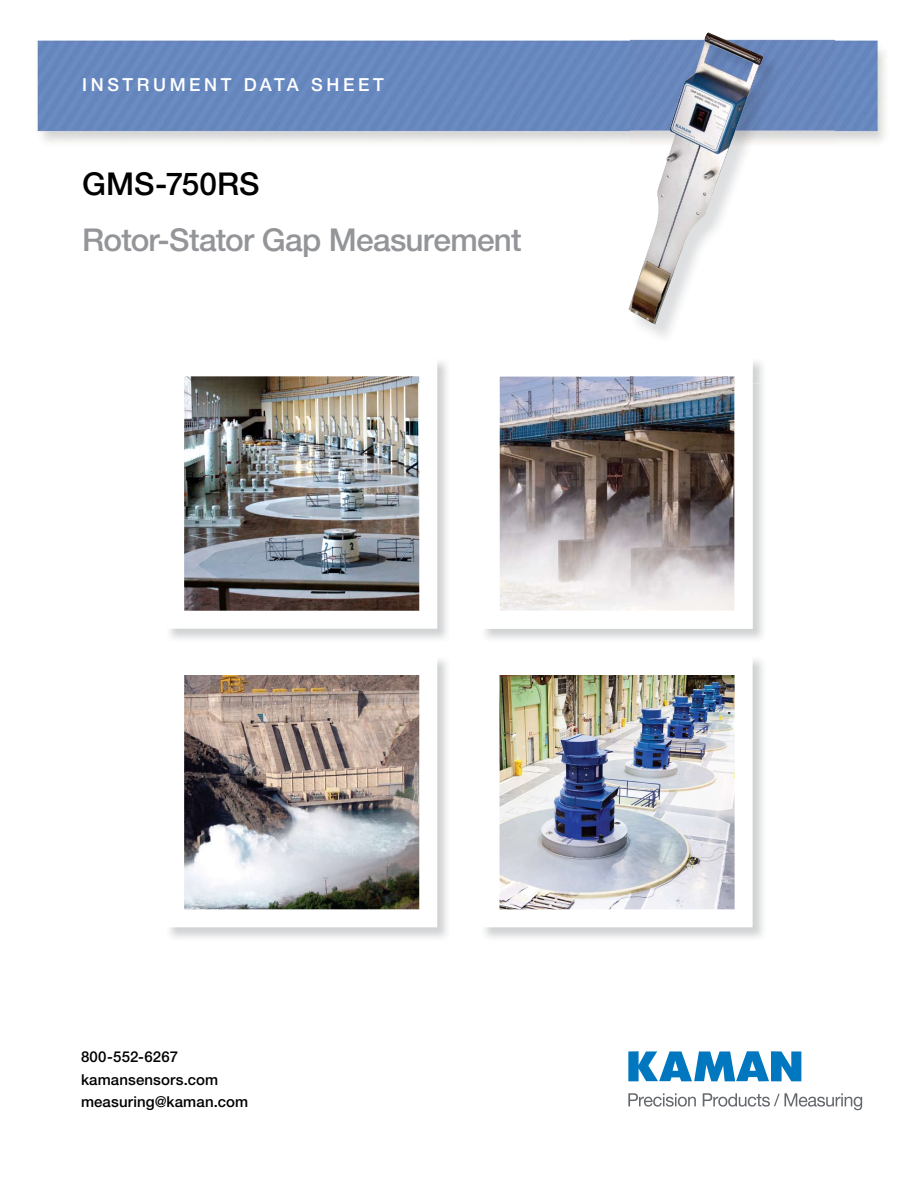
<style>
.page{position:relative;width:918px;height:1188px;background:#fff}
.page>*{position:absolute;margin:0;border:0;box-sizing:border-box;transform-origin:0 0}
.t1{font:500 31.5px "Helvetica Neue LT Pro";letter-spacing:-.025em;color:#939598}
.t2{font:500 31.5px "Helvetica Neue LT Pro";color:#000}
.t3{font:500 18px "Helvetica Neue LT Pro";letter-spacing:.2em;color:#fff}
.t4{font:500 15px/22.5px "Helvetica Neue LT Pro";letter-spacing:.01em;color:#000}
</style>
<div class="page">
<img style="left:169px;top:362px;width:278px;height:277px">
<img style="left:169px;top:362px;width:268px;height:267px">
<svg style="left:628px;top:1093px;width:68px;height:14px"></svg>
<svg style="left:703px;top:1093px;width:159px;height:17px"></svg>
<svg style="left:628px;top:1051px;width:173px;height:30px"></svg>
<img style="left:37px;top:32px;width:849px;height:111px">
<img style="left:489px;top:376px;width:264px;height:253px">
<img style="left:169px;top:660px;width:278px;height:278px">
<img style="left:169px;top:660px;width:268px;height:267px">
<img style="left:499px;top:659px;width:254px;height:268px">
<img style="left:630px;top:35px;width:205px;height:301px">
<img style="left:630px;top:363px;width:123px;height:20px">
<img style="left:664px;top:32px;width:44px;height:136px">
<p class="t3" style="left:82px;top:74px;width:303px">INSTRUMENT DATA SHEET</p>
<h1 class="t2" style="left:82px;top:165px;width:179px">GMS-750RS</h1>
<h1 class="t1" style="left:82px;top:220px;width:441px">Rotor-Stator Gap Measurement</h1>
<p class="t4" style="left:81px;top:1045px;width:169px">800-552-6267 kamansensors.com measuring@kaman.com</p>
</div>
